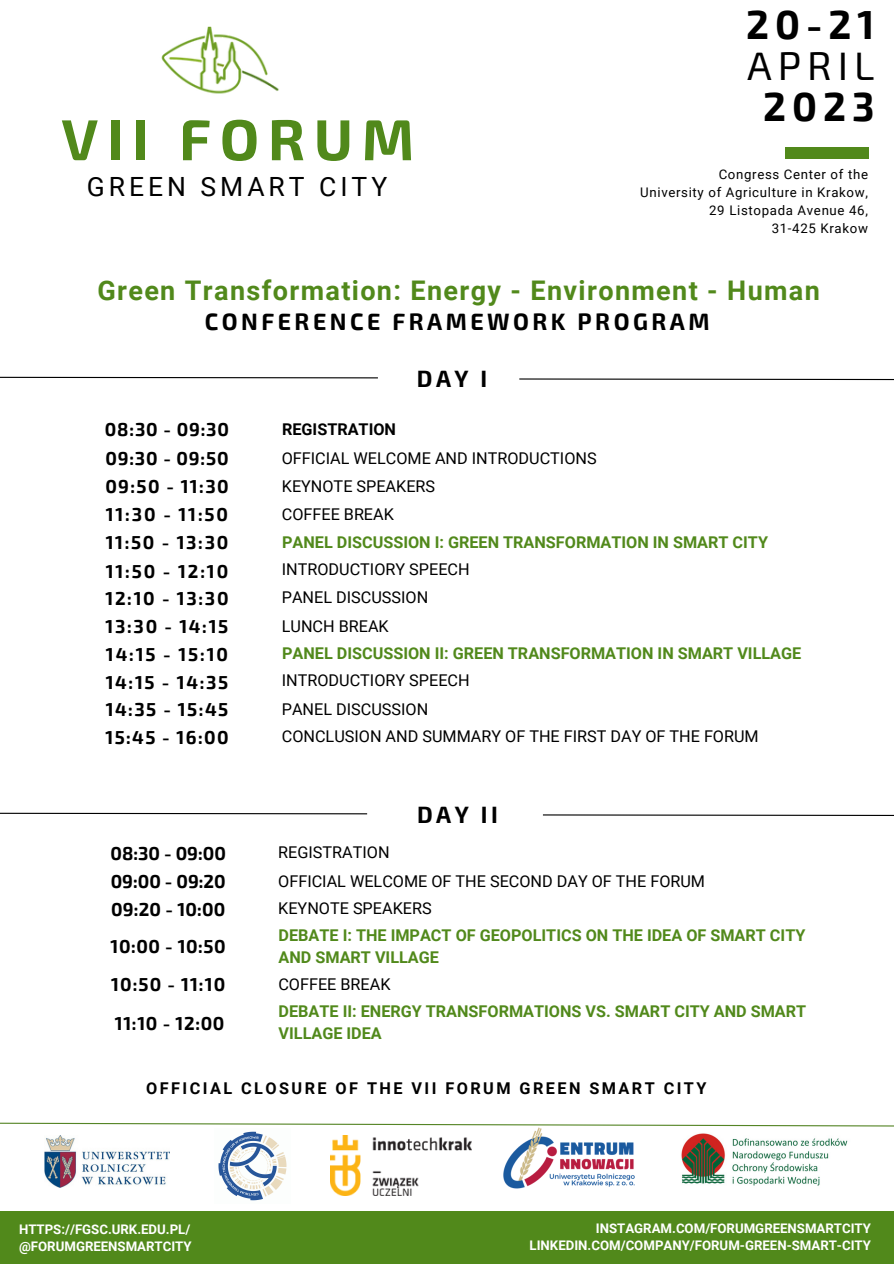
<style>
.page{position:relative;width:894px;height:1264px;background:#fff}
.page>*{position:absolute;margin:0;border:0;box-sizing:border-box;transform-origin:0 0}
.t1{font:700 57.75px "Exo 2";letter-spacing:.15em;color:#51891b}
.t2{font:700 39.75px "Exo 2";letter-spacing:.15em;color:#000}
.t3{font:39.75px "Exo 2";letter-spacing:.15em;color:#000}
.t4{font:700 27px "Roboto";letter-spacing:.05em;color:#51891b}
.t5{font:26.4px "Roboto";letter-spacing:.15em;color:#000}
.t6{font:700 23.25px "Exo 2";letter-spacing:.15em;color:#000}
.t7{font:700 23.1px "Exo 2";letter-spacing:.15em;color:#000}
.t8{font:700 18.3px "Exo 2";letter-spacing:.075em;color:#000}
.t9{font:16.2px "Roboto";color:#000}
.t10{font:700 16.2px/22.5px "Roboto";color:#51891b}
.t11{font:700 16.2px "Roboto";letter-spacing:.15em;color:#000}
.t12{font:700 16.2px "Roboto";color:#000}
.t13{font:700 13.2px/17.5px "Roboto";color:#fff;text-align:right}
.t14{font:13.2px/18px "Roboto";letter-spacing:.05em;color:#000;text-align:right}
</style>
<div class="page">
<div style="left:785px;top:147px;width:83px;height:12px;background:#51891b"></div>
<img style="left:161px;top:26px;width:118px;height:68px">
<div style="left:0;top:1211px;width:893px;height:52px;background:#51891b"></div>
<img style="left:218px;top:1131px;width:69px;height:70px">
<img style="left:681px;top:1133px;width:167px;height:53px">
<img style="left:330px;top:1135px;width:141px;height:60px">
<img style="left:503px;top:1127px;width:132px;height:62px">
<img style="left:45px;top:1135px;width:125px;height:52px">
<svg style="left:0;top:1122px;width:893px;height:5px"></svg>
<svg style="left:0;top:812px;width:368px;height:3px"></svg>
<svg style="left:543px;top:814px;width:350px;height:2px"></svg>
<svg style="left:0;top:376px;width:378px;height:3px"></svg>
<svg style="left:519px;top:378px;width:374px;height:3px"></svg>
<h1 class="t1" style="left:61px;top:102px;width:354px">VII FORUM</h1>
<h3 class="t5" style="left:87px;top:171px;width:302px">GREEN SMART CITY</h3>
<h2 class="t2" style="left:746px;top:-1px;width:130px">20-21</h2>
<h2 class="t3" style="left:746px;top:40px;width:129px">APRIL</h2>
<h2 class="t2" style="left:762px;top:81px;width:113px">2023</h2>
<p class="t14" style="left:640px;top:165px;width:229px">Congress Center of the<br>University of Agriculture in Krakow,<br>29 Listopada Avenue 46,<br>31-425 Krakow</p>
<h3 class="t4" style="left:97px;top:275px;width:723px">Green Transformation: Energy - Environment - Human</h3>
<h3 class="t6" style="left:205px;top:307px;width:506px">CONFERENCE FRAMEWORK PROGRAM</h3>
<h3 class="t7" style="left:416px;top:364px;width:72px">DAY I</h3>
<p class="t8" style="left:105px;top:418px;width:126px">08:30 - 09:30</p>
<p class="t12" style="left:282px;top:420px;width:115px">REGISTRATION</p>
<p class="t8" style="left:105px;top:446px;width:125px">09:30 - 09:50</p>
<p class="t9" style="left:282px;top:449px;width:316px">OFFICIAL WELCOME AND INTRODUCTIONS</p>
<p class="t8" style="left:105px;top:474px;width:125px">09:50 - 11:30</p>
<p class="t9" style="left:282px;top:477px;width:155px">KEYNOTE SPEAKERS</p>
<p class="t8" style="left:106px;top:502px;width:124px">11:30 - 11:50</p>
<p class="t9" style="left:282px;top:505px;width:114px">COFFEE BREAK</p>
<p class="t8" style="left:106px;top:531px;width:124px">11:50 - 13:30</p>
<p class="t10" style="left:282px;top:531px;width:487px">PANEL DISCUSSION I: GREEN TRANSFORMATION IN SMART CITY</p>
<p class="t8" style="left:106px;top:559px;width:124px">11:50 - 12:10</p>
<p class="t9" style="left:282px;top:560px;width:189px">INTRODUCTIORY SPEECH</p>
<p class="t8" style="left:105px;top:586px;width:124px">12:10 - 13:30</p>
<p class="t9" style="left:282px;top:588px;width:148px">PANEL DISCUSSION</p>
<p class="t8" style="left:106px;top:614px;width:124px">13:30 - 14:15</p>
<p class="t9" style="left:282px;top:616px;width:108px">LUNCH BREAK</p>
<p class="t8" style="left:106px;top:642px;width:124px">14:15 - 15:10</p>
<p class="t10" style="left:282px;top:642px;width:520px">PANEL DISCUSSION II: GREEN TRANSFORMATION IN SMART VILLAGE</p>
<p class="t8" style="left:106px;top:670px;width:124px">14:15 - 14:35</p>
<p class="t9" style="left:282px;top:671px;width:189px">INTRODUCTIORY SPEECH</p>
<p class="t8" style="left:106px;top:697px;width:124px">14:35 - 15:45</p>
<p class="t9" style="left:282px;top:700px;width:148px">PANEL DISCUSSION</p>
<p class="t8" style="left:105px;top:726px;width:125px">15:45 - 16:00</p>
<p class="t9" style="left:282px;top:727px;width:478px">CONCLUSION AND SUMMARY OF THE FIRST DAY OF THE FORUM</p>
<h3 class="t7" style="left:417px;top:799px;width:82px">DAY II</h3>
<p class="t8" style="left:110px;top:841px;width:117px">08:30 - 09:00</p>
<p class="t9" style="left:278px;top:843px;width:113px">REGISTRATION</p>
<p class="t8" style="left:111px;top:869px;width:116px">09:00 - 09:20</p>
<p class="t9" style="left:278px;top:871px;width:428px">OFFICIAL WELCOME OF THE SECOND DAY OF THE FORUM</p>
<p class="t8" style="left:111px;top:897px;width:116px">09:20 - 10:00</p>
<p class="t9" style="left:278px;top:898px;width:155px">KEYNOTE SPEAKERS</p>
<p class="t8" style="left:111px;top:934px;width:117px">10:00 - 10:50</p>
<p class="t10" style="left:278px;top:923px;width:528px">DEBATE I: THE IMPACT OF GEOPOLITICS ON THE IDEA OF SMART CITY<br>AND SMART VILLAGE</p>
<p class="t8" style="left:111px;top:972px;width:116px">10:50 - 11:10</p>
<p class="t9" style="left:278px;top:974px;width:114px">COFFEE BREAK</p>
<p class="t8" style="left:115px;top:1011px;width:111px">11:10 - 12:00</p>
<p class="t10" style="left:278px;top:999px;width:529px">DEBATE II: ENERGY TRANSFORMATIONS VS. SMART CITY AND SMART<br>VILLAGE IDEA</p>
<p class="t11" style="left:146px;top:1079px;width:561px">OFFICIAL CLOSURE OF THE VII FORUM GREEN SMART CITY</p>
<p class="t13" style="left:19px;top:1220px;width:174px;text-align:left">HTTPS://FGSC.URK.EDU.PL/ @FORUMGREENSMARTCITY</p>
<p class="t13" style="left:529px;top:1219px;width:343px">INSTAGRAM.COM/FORUMGREENSMARTCITY<br>LINKEDIN.COM/COMPANY/FORUM-GREEN-SMART-CITY</p>
</div>
